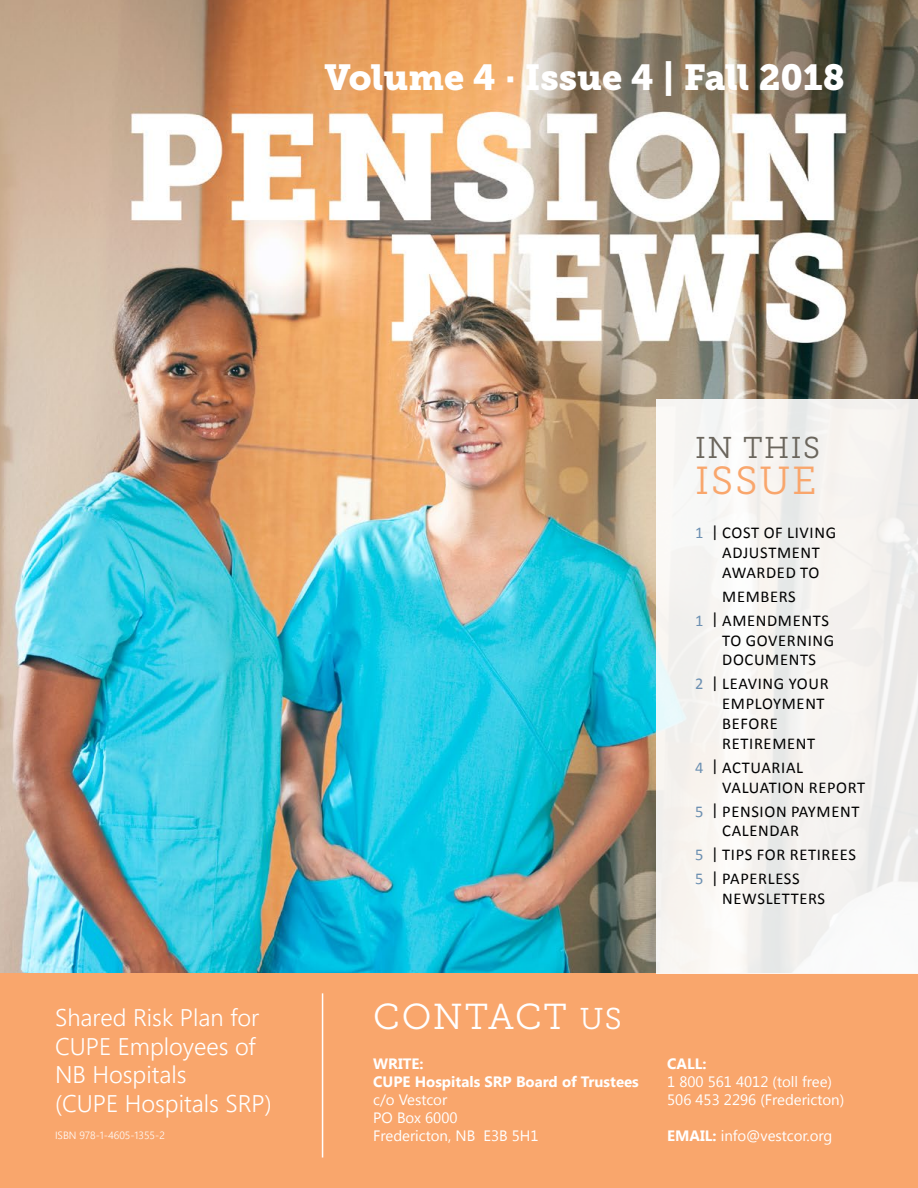
<style>
.page{position:relative;width:918px;height:1188px;background:#fff}
.page>*{position:absolute;margin:0;border:0;box-sizing:border-box;transform-origin:0 0}
.t1{font:39px "Museo Slab 300";letter-spacing:.05em;color:#f9a66c}
.t2{font:36px "Museo Slab 900";color:#fff}
.t3{font:36px "Museo Slab 300";letter-spacing:.045em;color:#fff}
.t4{font:30px "Museo Slab 300";letter-spacing:.05em;color:#6a655c}
.t5{font:300 24px/28.8px "Segoe UI";color:#fff}
.t6{font:16.5px/19.8px "Calibri";letter-spacing:.04em;color:#000}
.t7{font:15px/18px "Segoe UI";color:#fff}
.t8{font:700 15px/18px "Segoe UI";color:#fff}
.t9{font:300 10.5px "Segoe UI";color:#fff}
.s1{color:#6b8fb1}
.s2{font-size:30px}
.s3{font-weight:700}
</style>
<div class="page">
<img style="left:0;top:0;width:918px;height:974px">
<div style="left:0;top:974px;width:918px;height:214px;background:#f9a66c"></div>
<hr style="left:322px;top:993px;width:1px;height:165px;background:#fff">
<svg style="left:656px;top:400px;width:262px;height:574px;fill:#f6f3f0"></svg>
<h2 class="t2" style="left:325px;top:56px;width:522px">Volume 4 · Issue 4 | Fall 2018</h2>
<h3 class="t5" style="left:55px;top:1002px;width:218px">Shared Risk Plan for<br>CUPE Employees of<br>NB Hospitals<br>(CUPE Hospitals SRP)</h3>
<p class="t9" style="left:55px;top:1128px;width:111px">ISBN 978-1-4605-1355-2</p>
<h3 class="t4" style="left:695px;top:432px;width:126px">IN THIS</h3>
<h1 class="t1" style="left:695px;top:460px;width:123px">ISSUE</h1>
<p class="t6" style="left:722px;top:523px;width:115px;text-indent:-27px"><span class="s1">1</span> | COST OF LIVING<br>ADJUSTMENT<br>AWARDED TO</p>
<p class="t6" style="left:695px;top:584px;width:135px;line-height:24px;text-align:center">MEMBERS<br><span class="s1">1</span> | AMENDMENTS</p>
<p class="t6" style="left:722px;top:630px;width:114px">TO GOVERNING<br>DOCUMENTS</p>
<p class="t6" style="left:722px;top:674px;width:108px;text-indent:-27px"><span class="s1">2</span> | LEAVING YOUR<br>EMPLOYMENT<br>BEFORE<br>RETIREMENT</p>
<p class="t6" style="left:722px;top:758px;width:145px;text-indent:-27px"><span class="s1">4</span> | ACTUARIAL<br>VALUATION REPORT</p>
<p class="t6" style="left:722px;top:801px;width:139px;text-indent:-27px"><span class="s1">5</span> | PENSION PAYMENT<br>CALENDAR</p>
<p class="t6" style="left:695px;top:843px;width:162px;line-height:24px"><span class="s1">5</span> | TIPS FOR RETIREES<br><span class="s1">5</span> | PAPERLESS</p>
<p class="t6" style="left:722px;top:889px;width:104px">NEWSLETTERS</p>
<h2 class="t3" style="left:373px;top:997px;width:250px">CONTACT <span class="s2">US</span></h2>
<p class="t8" style="left:373px;top:1054px;width:267px">WRITE:<br>CUPE Hospitals SRP Board of Trustees</p>
<p class="t7" style="left:373px;top:1090px;width:167px">c/o Vestcor<br>PO Box 6000<br>Fredericton, NB E3B 5H1</p>
<p class="t8" style="left:667px;top:1054px;width:41px">CALL:</p>
<p class="t7" style="left:667px;top:1072px;width:179px">1 800 561 4012 (toll free)<br>506 453 2296 (Fredericton)</p>
<p class="t7" style="left:667px;top:1126px;width:167px"><span class="s3">EMAIL:</span> info@vestcor.org</p>
</div>
